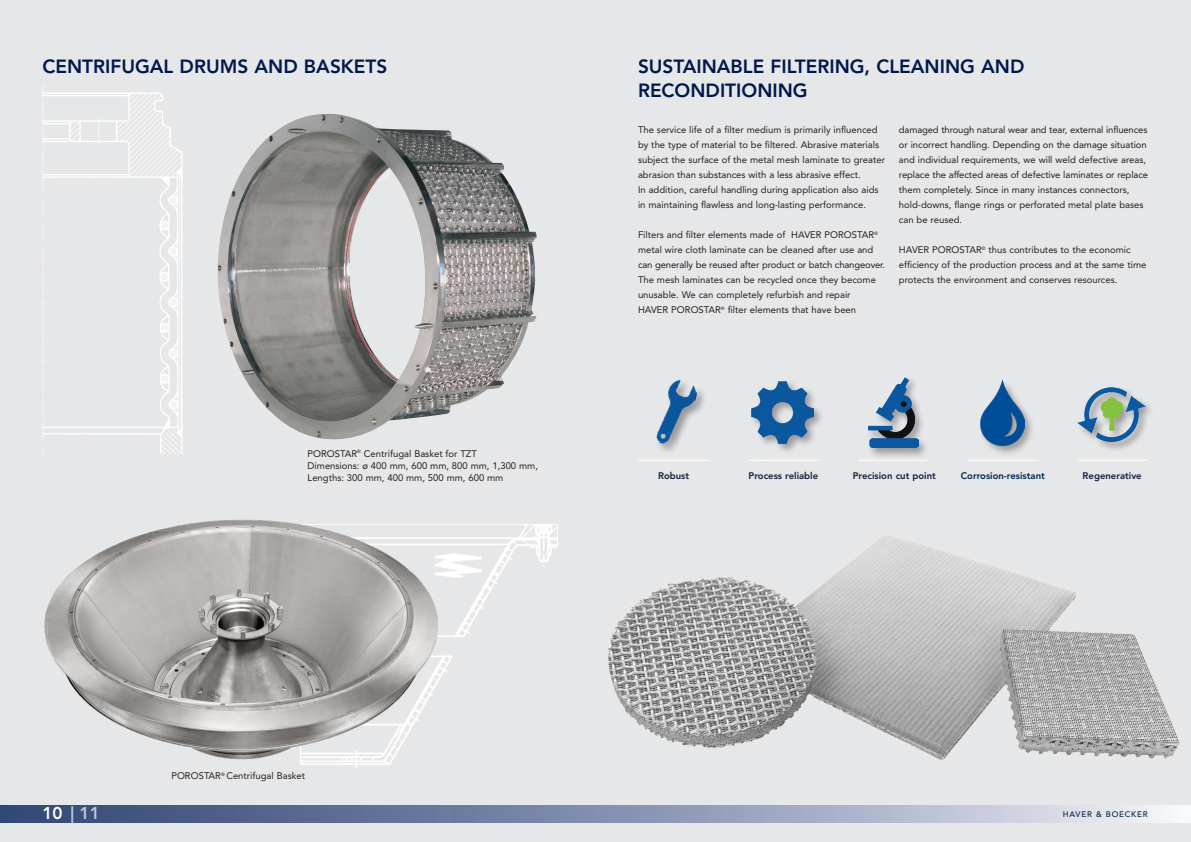
<style>
.page{position:relative;width:1191px;height:842px;background:#e6e7e9}
.page>*{position:absolute;margin:0;border:0;box-sizing:border-box;transform-origin:0 0}
.t1{font:800 19px/24px "Avenir LT Std";color:#00174a}
.t2{font:800 17px "Avenir LT Std";color:#c0c8da}
.t3{font:9.5px/15px "Avenir LT Std";color:#231f20}
.t4{font:800 9.5px "Avenir LT Std";color:#0f1e38}
.t5{font:800 9.5px "Avenir LT Std";color:#00214f}
.t6{font:500 8px "Avenir LT Std";letter-spacing:.1em;color:#00233f}
.s1{color:#fff}
</style>
<div class="page">
<img style="left:608px;top:535px;width:572px;height:225px">
<div style="left:0;top:805px;width:1191px;height:18px;background:linear-gradient(to right,#273d6f,#e9eaf4)"></div>
<img style="left:42px;top:92px;width:141px;height:362px">
<img style="left:217px;top:114px;width:320px;height:326px">
<div style="left:978px;top:379px;width:57px;height:77px;background:#231f20;opacity:.4"></div>
<img style="left:980px;top:380px;width:44px;height:65px">
<div style="left:1076px;top:385px;width:79px;height:67px;background:#231f20;opacity:.4"></div>
<img style="left:1077px;top:387px;width:68px;height:54px">
<div style="left:865px;top:375px;width:64px;height:84px;background:#231f20;opacity:.4"></div>
<img style="left:868px;top:377px;width:50px;height:71px">
<div style="left:654px;top:378px;width:53px;height:76px;background:#231f20;opacity:.4"></div>
<img style="left:655px;top:378px;width:44px;height:70px">
<div style="left:749px;top:379px;width:75px;height:75px;background:#231f20;opacity:.4"></div>
<img style="left:751px;top:381px;width:63px;height:62px">
<img style="left:300px;top:524px;width:257px;height:243px">
<img style="left:44px;top:519px;width:410px;height:243px">
<hr style="left:638px;top:460px;width:71px;height:1px;background:#fff">
<hr style="left:748px;top:460px;width:71px;height:1px;background:#fff">
<hr style="left:857px;top:460px;width:72px;height:1px;background:#fff">
<hr style="left:967px;top:460px;width:71px;height:1px;background:#fff">
<hr style="left:1077px;top:460px;width:70px;height:1px;background:#fff">
<h1 class="t1" style="left:43px;top:54px;width:346px">CENTRIFUGAL DRUMS AND BASKETS</h1>
<h1 class="t1" style="left:638px;top:54px;width:388px">SUSTAINABLE FILTERING, CLEANING AND<br>RECONDITIONING</h1>
<p class="t3" style="left:307px;top:447px;width:232px;line-height:12px">POROSTAR<sup>®</sup> Centrifugal Basket for TZT<br>Dimensions: ø 400 mm, 600 mm, 800 mm, 1,300 mm,<br>Lengths: 300 mm, 400 mm, 500 mm, 600 mm</p>
<p class="t3" style="left:638px;top:123px;width:248px">The service life of a filter medium is primarily influenced by the type of material to be filtered. Abrasive materials subject the surface of the metal mesh laminate to greater abrasion than substances with a less abrasive effect.<br>In addition, careful handling during application also aids in maintaining flawless and long-lasting performance.</p>
<p class="t3" style="left:638px;top:228px;width:249px">Filters and filter elements made of HAVER POROSTAR<sup>® </sup>metal wire cloth laminate can be cleaned after use and can generally be reused after product or batch changeover.<br>The mesh laminates can be recycled once they become unusable. We can completely refurbish and repair<br>HAVER POROSTAR<sup>®</sup> filter elements that have been</p>
<p class="t3" style="left:899px;top:123px;width:251px">damaged through natural wear and tear, external influences or incorrect handling. Depending on the damage situation and individual requirements, we will weld defective areas, replace the affected areas of defective laminates or replace them completely. Since in many instances connectors, hold-downs, flange rings or perforated metal plate bases can be reused.</p>
<p class="t3" style="left:899px;top:243px;width:249px">HAVER POROSTAR<sup>®</sup> thus contributes to the economic efficiency of the production process and at the same time protects the environment and conserves resources.</p>
<p class="t4" style="left:658px;top:470px;width:33px">Robust</p>
<p class="t4" style="left:748px;top:470px;width:71px">Process reliable</p>
<p class="t4" style="left:852px;top:470px;width:85px">Precision cut point</p>
<p class="t5" style="left:960px;top:470px;width:86px">Corrosion-resistant</p>
<p class="t4" style="left:1082px;top:470px;width:61px">Regenerative</p>
<h2 class="t2" style="left:43px;top:803px;width:59px"><span class="s1">10</span> | 11</h2>
<p class="t3" style="left:171px;top:769px;width:135px">POROSTAR<sup>®</sup> Centrifugal Basket</p>
<p class="t6" style="left:1062px;top:809px;width:87px">HAVER &amp; BOECKER</p>
</div>
